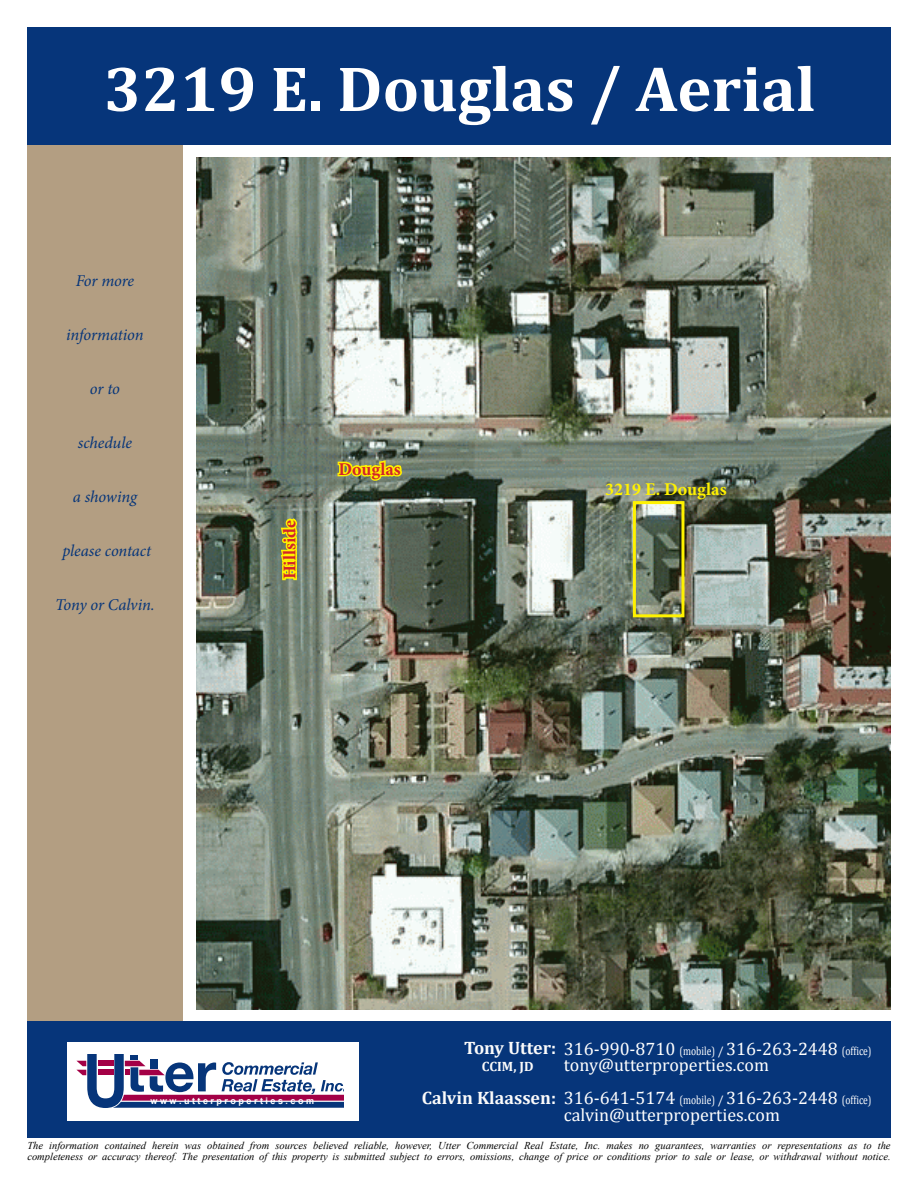
<style>
.page{position:relative;width:918px;height:1188px;background:#fff}
.page>*{position:absolute;margin:0;border:0;box-sizing:border-box;transform-origin:0 0}
.t1{font:700 64.5px "Cambria";color:#fff}
.t2{font:18px "Cambria";color:#fff}
.t3{font:700 18px "Minion Pro";letter-spacing:.005em;color:#d2232a}
.t4{font:700 18px "Minion Pro";color:#fff200}
.t5{font:italic 16.5px "Minion Pro";letter-spacing:-.01em;color:#06357a}
.t6{font:700 13.5px "Cambria";color:#fbfbfb}
.t7{font:italic 10.5px/10.5px "Times New Roman";color:#000}
.t8{font:700 9px "Arial";color:#fff}
.s1{font-weight:700;color:#fbfbfb}
.s2{font-size:12px}
</style>
<div class="page">
<div style="left:27px;top:145px;width:156px;height:880px;background:#b39e82"></div>
<div style="left:27px;top:1022px;width:864px;height:116px;background:#06357a"></div>
<div style="left:27px;top:28px;width:864px;height:117px;background:#06357a"></div>
<div style="left:67px;top:1042px;width:291px;height:79px;background:#fff"></div>
<svg style="left:76px;top:1055px;width:268px;height:53px"></svg>
<img style="left:197px;top:158px;width:694px;height:852px">
<svg style="left:336px;top:458px;width:68px;height:24px;background:#b3b43c"></svg>
<svg style="left:279px;top:516px;width:21px;height:66px"></svg>
<div style="left:633px;top:501px;width:51px;height:116px;border:3px solid #fff200"></div>
<h1 class="t1" style="left:104px;top:43px;width:714px">3219 E. Douglas / Aerial</h1>
<h3 class="t5" style="left:76px;top:270px;width:60px">For more</h3>
<h3 class="t5" style="left:66px;top:324px;width:79px">information</h3>
<h3 class="t5" style="left:90px;top:378px;width:32px">or to</h3>
<h3 class="t5" style="left:78px;top:432px;width:56px">schedule</h3>
<h3 class="t5" style="left:73px;top:486px;width:66px">a showing</h3>
<h3 class="t5" style="left:62px;top:540px;width:90px">please contact</h3>
<h3 class="t5" style="left:55px;top:594px;width:101px">Tony or Calvin.</h3>
<h2 class="t3" style="left:277px;top:579px;width:61px;rotate:-90deg">Hillside</h2>
<h2 class="t3" style="left:338px;top:456px;width:64px">Douglas</h2>
<h2 class="t4" style="left:605px;top:476px;width:123px">3219 E. Douglas</h2>
<h2 class="t2" style="left:464px;top:1038px;width:409px"><span class="s1">Tony Utter:</span> 316-990-8710 <span class="s2">(mobile) /</span> 316-263-2448 <span class="s2">(office)</span></h2>
<p class="t6" style="left:482px;top:1057px;width:53px">CCIM, JD</p>
<h2 class="t2" style="left:422px;top:1088px;width:451px"><span class="s1">Calvin Klaassen:</span> 316-641-5174 <span class="s2">(mobile) /</span> 316-263-2448 <span class="s2">(office)</span></h2>
<h2 class="t2" style="left:564px;top:1055px;width:207px">tony@utterproperties.com</h2>
<h2 class="t2" style="left:564px;top:1104px;width:218px">calvin@utterproperties.com</h2>
<p class="t7" style="left:27px;top:1140px;width:865px">The information contained herein was obtained from sources believed reliable, however, Utter Commercial Real Estate, Inc. makes no guarantees, warranties or representations as to the completeness or accuracy thereof. The presentation of this property is submitted subject to errors, omissions, change of price or conditions prior to sale or lease, or withdrawal without notice.</p>
<p class="t8" style="left:151px;top:1094px;width:165px">w w w . u t t e r p r o p e r t i e s . c o m</p>
</div>
